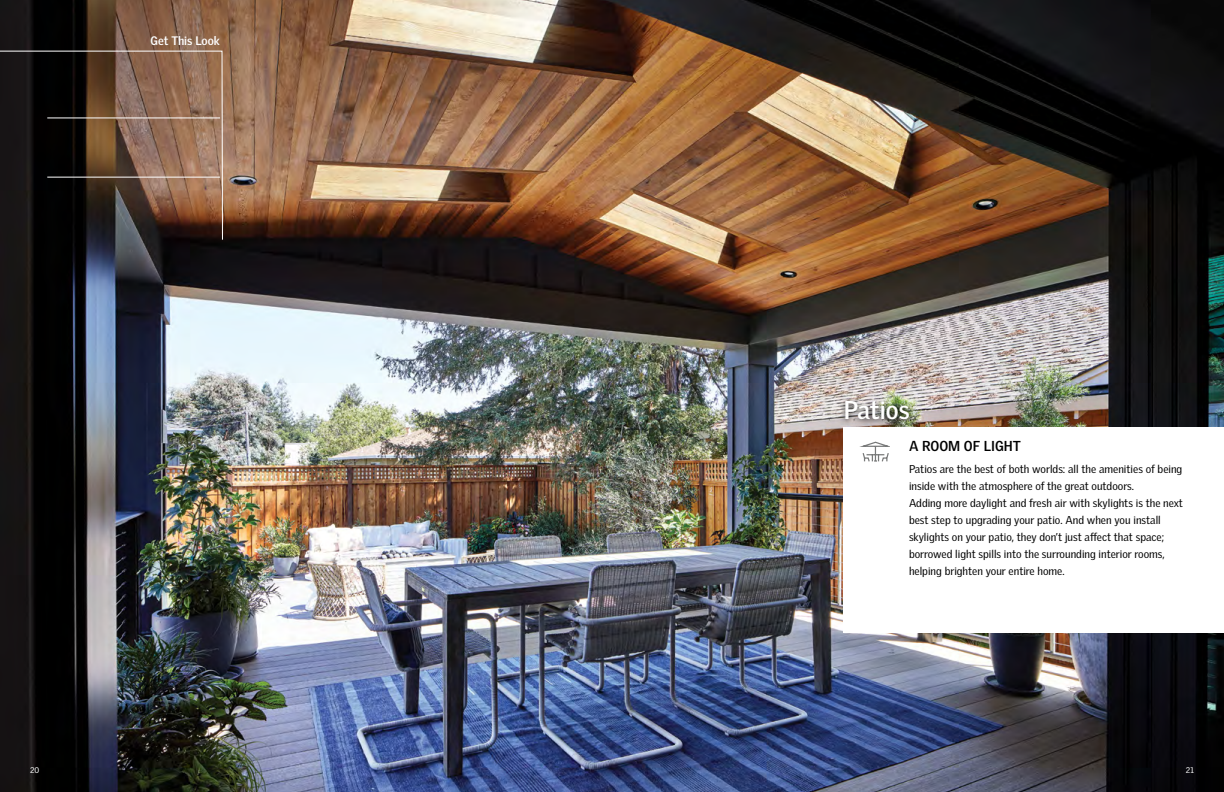
<style>
.page{position:relative;width:1224px;height:792px;background:#fff}
.page>*{position:absolute;margin:0;border:0;box-sizing:border-box;transform-origin:0 0}
.t1{font:700 25px "Velux Gothic";color:#fff}
.t2{font:700 14px "Velux Gothic";color:#000}
.t3{font:700 12px "Velux Gothic";color:#fff}
.t4{font:11px/17px "Velux Gothic";color:#000}
.t5{font:8px "Velux Gothic";color:#fff}
</style>
<div class="page">
<img style="left:0;top:0;width:1224px;height:792px">
<div style="left:844px;top:428px;width:380px;height:205px;background:#fff"></div>
<svg style="left:862px;top:442px;width:27px;height:20px"></svg>
<div style="left:840px;top:396px;width:75px;height:29px;background:#000;opacity:.75"></div>
<svg style="left:0;top:50px;width:223px;height:191px;background:#4f3c30"></svg>
<hr style="left:47px;top:118px;width:173px;height:1px;background:#fff">
<hr style="left:47px;top:177px;width:173px;height:1px;background:#fff">
<p class="t3" style="left:150px;top:33px;width:71px">Get This Look</p>
<h1 class="t1" style="left:844px;top:394px;width:67px">Patios</h1>
<p class="t2" style="left:909px;top:437px;width:113px">A ROOM OF LIGHT</p>
<p class="t4" style="left:909px;top:460px;width:276px">Patios are the best of both worlds: all the amenities of being inside with the atmosphere of the great outdoors.<br>Adding more daylight and fresh air with skylights is the next best step to upgrading your patio. And when you install skylights on your patio, they don’t just affect that space; borrowed light spills into the surrounding interior rooms, helping brighten your entire home.</p>
<p class="t5" style="left:30px;top:766px;width:11px">20</p>
<p class="t5" style="left:1186px;top:766px;width:10px">21</p>
</div>
